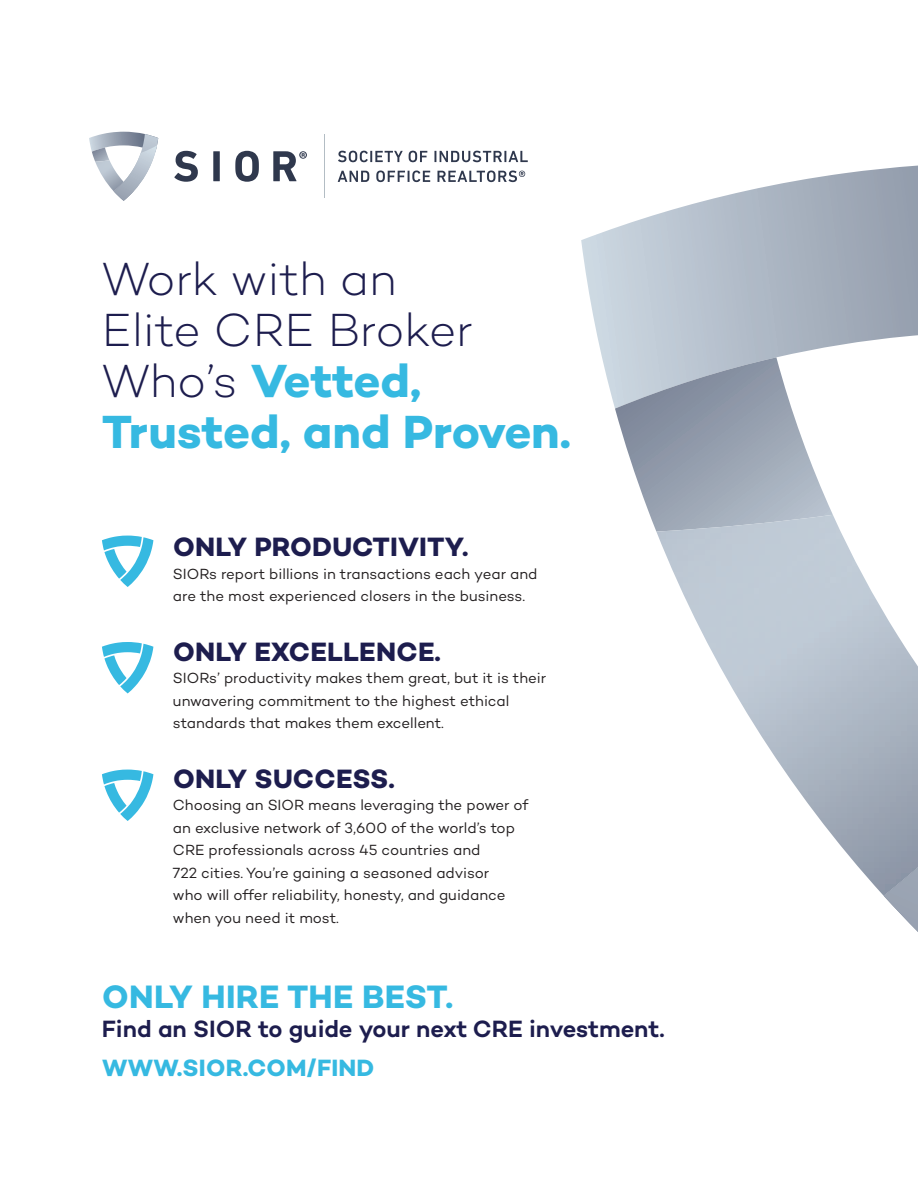
<style>
.page{position:relative;width:918px;height:1188px;background:#fff}
.page>*{position:absolute;margin:0;border:0;box-sizing:border-box;transform-origin:0 0}
.t1{font:300 47.25px/51px "Campton";color:#1d1d4e}
.t2{font:700 33px "Campton";letter-spacing:.01em;color:#36b9e1}
.t3{font:700 27px "Campton";letter-spacing:.01em;color:#1d1d4e}
.t4{font:600 24px "Campton";letter-spacing:-.005em;color:#1d1d4e}
.t5{font:700 24px "Campton";letter-spacing:.01em;color:#36b9e1}
.t6{font:15px/22.5px "Campton";letter-spacing:-.005em;color:#231f20}
.s1{font-weight:700;color:#36b9e1}
</style>
<div class="page">
<hr style="left:325px;top:135px;width:1px;height:63px;background:#b3bdc4">
<svg style="left:338px;top:151px;width:65px;height:11px"></svg>
<svg style="left:409px;top:151px;width:18px;height:11px"></svg>
<svg style="left:434px;top:151px;width:94px;height:11px"></svg>
<svg style="left:338px;top:171px;width:31px;height:11px"></svg>
<svg style="left:376px;top:171px;width:54px;height:11px"></svg>
<svg style="left:437px;top:171px;width:88px;height:11px"></svg>
<svg style="left:89px;top:132px;width:69px;height:69px"></svg>
<svg style="left:174px;top:151px;width:24px;height:31px"></svg>
<div style="left:213px;top:151px;width:7px;height:30px;background:#2f384d"></div>
<svg style="left:235px;top:151px;width:24px;height:31px"></svg>
<svg style="left:273px;top:151px;width:34px;height:30px"></svg>
<svg style="left:102px;top:536px;width:51px;height:51px"></svg>
<svg style="left:102px;top:642px;width:51px;height:51px"></svg>
<svg style="left:102px;top:770px;width:51px;height:51px"></svg>
<svg style="left:581px;top:166px;width:337px;height:242px"></svg>
<svg style="left:615px;top:357px;width:220px;height:173px"></svg>
<img style="left:656px;top:515px;width:262px;height:381px">
<svg style="left:884px;top:867px;width:34px;height:65px"></svg>
<h1 class="t1" style="left:102px;top:253px;width:471px">Work with an<br>Elite CRE Broker<br>Who’s <span class="s1">Vetted,<br>Trusted, and Proven.</span></h1>
<h3 class="t3" style="left:173px;top:530px;width:297px">ONLY PRODUCTIVITY.</h3>
<p class="t6" style="left:173px;top:562px;width:366px">SIORs report billions in transactions each year and are the most experienced closers in the business.</p>
<h3 class="t3" style="left:173px;top:634px;width:269px">ONLY EXCELLENCE.</h3>
<p class="t6" style="left:173px;top:667px;width:375px">SIORs’ productivity makes them great, but it is their unwavering commitment to the highest ethical standards that makes them excellent.</p>
<h3 class="t3" style="left:173px;top:761px;width:223px">ONLY SUCCESS.</h3>
<p class="t6" style="left:173px;top:793px;width:357px">Choosing an SIOR means leveraging the power of an exclusive network of 3,600 of the world’s top CRE professionals across 45 countries and<br>722 cities. You’re gaining a seasoned advisor<br>who will offer reliability, honesty, and guidance when you need it most.</p>
<h2 class="t2" style="left:102px;top:976px;width:353px">ONLY HIRE THE BEST.</h2>
<h3 class="t4" style="left:102px;top:1013px;width:564px">Find an SIOR to guide your next CRE investment.</h3>
<h3 class="t5" style="left:102px;top:1053px;width:274px">WWW.SIOR.COM/FIND</h3>
</div>
